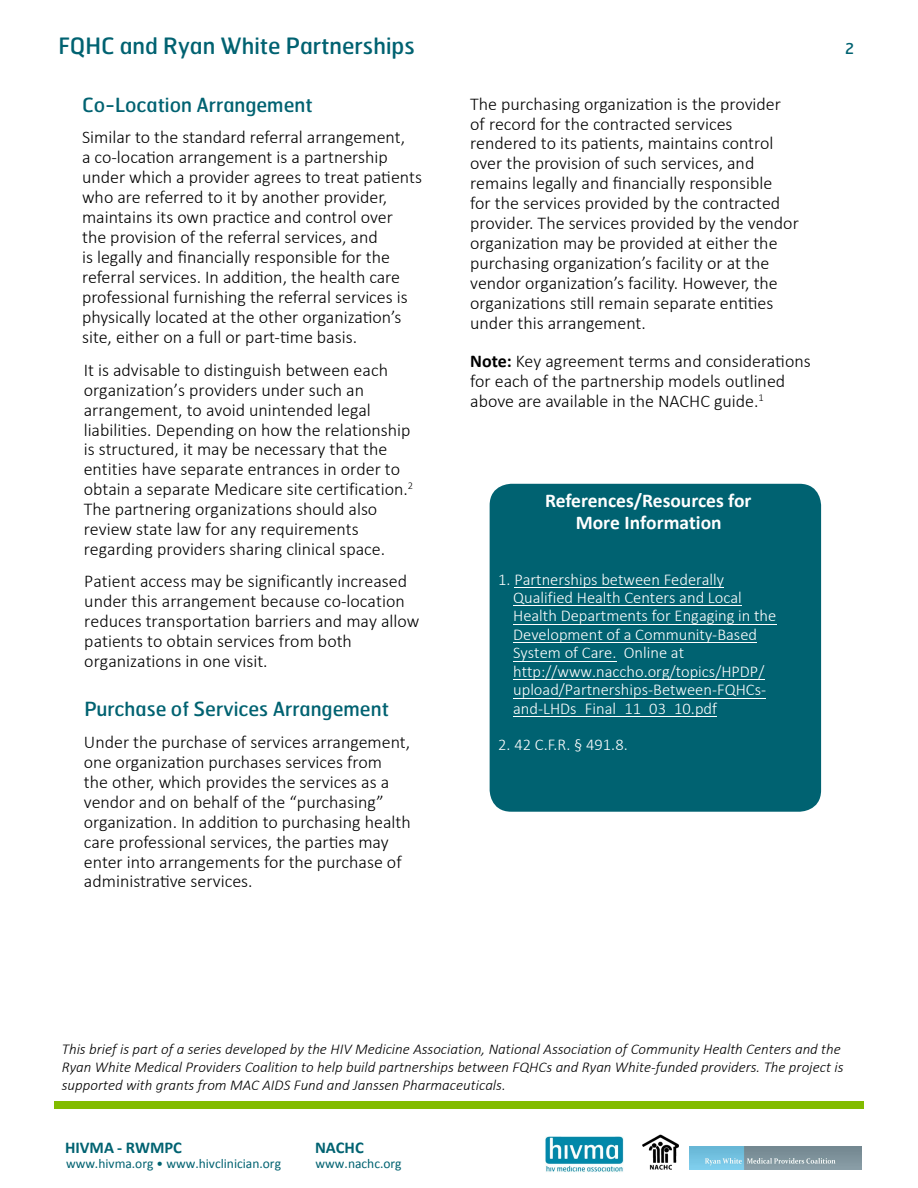
<style>
.page{position:relative;width:918px;height:1188px;background:#fff}
.page>*{position:absolute;margin:0;border:0;box-sizing:border-box;transform-origin:0 0}
.t1{font:22.5px "Hermes";color:#006271}
.t2{font:19.5px "Hermes";color:#006271}
.t3{font:700 19.5px/21.8px "Calibri";color:#fff;text-align:center}
.t4{font:300 18px/20px "Calibri";color:#000}
.t5{font:300 16.5px/18.5px "Calibri";color:#fff}
.t6{font:700 16.5px "Calibri";color:#006271}
.t7{font:700 16.5px "Calibri";color:#006271}
.t8{font:italic 300 15px/18px "Calibri";color:#000}
.t9{font:15px "Hermes";color:#006271}
.t10{font:13.5px "Calibri";color:#006271}
.s1{font-weight:700}
.s2{font-style:inherit}
.s3{color:#006270}
</style>
<div class="page">
<div style="left:54px;top:1101px;width:810px;height:7px;background:#82bc00"></div>
<div style="left:490px;top:484px;width:331px;height:328px;background:#006271;border-radius:22px"></div>
<hr style="left:513px;top:716px;width:204px;height:1px;background:#fff">
<hr style="left:513px;top:698px;width:253px;height:1px;background:#fff">
<hr style="left:513px;top:679px;width:251px;height:1px;background:#fff">
<hr style="left:513px;top:661px;width:103px;height:1px;background:#fff">
<hr style="left:513px;top:642px;width:244px;height:1px;background:#fff">
<hr style="left:513px;top:624px;width:263px;height:1px;background:#fff">
<hr style="left:513px;top:606px;width:229px;height:1px;background:#fff">
<hr style="left:514px;top:587px;width:210px;height:1px;background:#fff">
<img style="left:643px;top:1135px;width:36px;height:35px">
<img style="left:689px;top:1146px;width:172px;height:24px">
<img style="left:545px;top:1136px;width:78px;height:36px">
<p class="t1" style="left:58px;top:32px;width:358px">FQHC and Ryan White Partnerships</p>
<p class="t9" style="left:845px;top:39px;width:11px">2</p>
<p class="t2" style="left:82px;top:93px;width:232px">Co-Location Arrangement</p>
<p class="t4" style="left:82px;top:127px;width:341px">Similar to the standard referral arrangement,<br>a co-location arrangement is a partnership under which a provider agrees to treat patients who are referred to it by another provider, maintains its own practice and control over<br>the provision of the referral services, and<br>is legally and financially responsible for the referral services. In addition, the health care professional furnishing the referral services is physically located at the other organization’s site, either on a full or part-time basis.</p>
<p class="t4" style="left:84px;top:360px;width:331px">It is advisable to distinguish between each organization’s providers under such an arrangement, to avoid unintended legal liabilities. Depending on how the relationship is structured, it may be necessary that the entities have separate entrances in order to obtain a separate Medicare site certification.<sup>2<br></sup>The partnering organizations should also review state law for any requirements regarding providers sharing clinical space.</p>
<p class="t4" style="left:84px;top:571px;width:337px">Patient access may be significantly increased under this arrangement because co-location reduces transportation barriers and may allow patients to obtain services from both organizations in one visit.</p>
<p class="t2" style="left:85px;top:697px;width:306px">Purchase of Services Arrangement</p>
<p class="t4" style="left:84px;top:732px;width:328px">Under the purchase of services arrangement, one organization purchases services from<br>the other, which provides the services as a vendor and on behalf of the “purchasing” organization. In addition to purchasing health care professional services, the parties may enter into arrangements for the purchase of administrative services.</p>
<p class="t4" style="left:470px;top:93px;width:330px">The purchasing organization is the provider of record for the contracted services rendered to its patients, maintains control over the provision of such services, and remains legally and financially responsible<br>for the services provided by the contracted provider. The services provided by the vendor organization may be provided at either the purchasing organization’s facility or at the vendor organization’s facility. However, the organizations still remain separate entities under this arrangement.</p>
<p class="t4" style="left:470px;top:351px;width:342px"><span class="s1">Note:</span> Key agreement terms and considerations for each of the partnership models outlined above are available in the NACHC guide.<sup>1</sup></p>
<p class="t3" style="left:545px;top:490px;width:208px">References/Resources for<br>More Information</p>
<p class="t5" style="left:513px;top:570px;width:265px;text-indent:-15px">1. Partnerships between Federally Qualified Health Centers and Local Health Departments for Engaging in the Development of a Community-Based System of Care. Online at http://www.naccho.org/topics/HPDP/ upload/Partnerships-Between-FQHCs&shy;and-LHDs_Final_11_03_10.pdf</p>
<p class="t5" style="left:498px;top:736px;width:131px">2. 42 C.F.R. § 491.8.</p>
<p class="t8" style="left:62px;top:1039px;width:783px">This brief is part of a series developed by the HIV Medicine Association, National Association of Community Health Centers and the<br>Ryan White Medical Providers Coalition to help build partnerships between FQHCs and Ryan White-funded providers. The project is supported with grants from MAC AIDS Fund and Janssen Pharmaceuticals.</p>
<p class="t6" style="left:65px;top:1137px;width:118px"><span class="s2">HIVMA</span> - RWMPC</p>
<p class="t10" style="left:66px;top:1155px;width:217px">www.hivma.org <span class="s3">•</span> www.hivclinician.org</p>
<p class="t10" style="left:316px;top:1155px;width:88px">www.nachc.org</p>
<p class="t7" style="left:315px;top:1137px;width:50px">NACHC</p>
</div>
